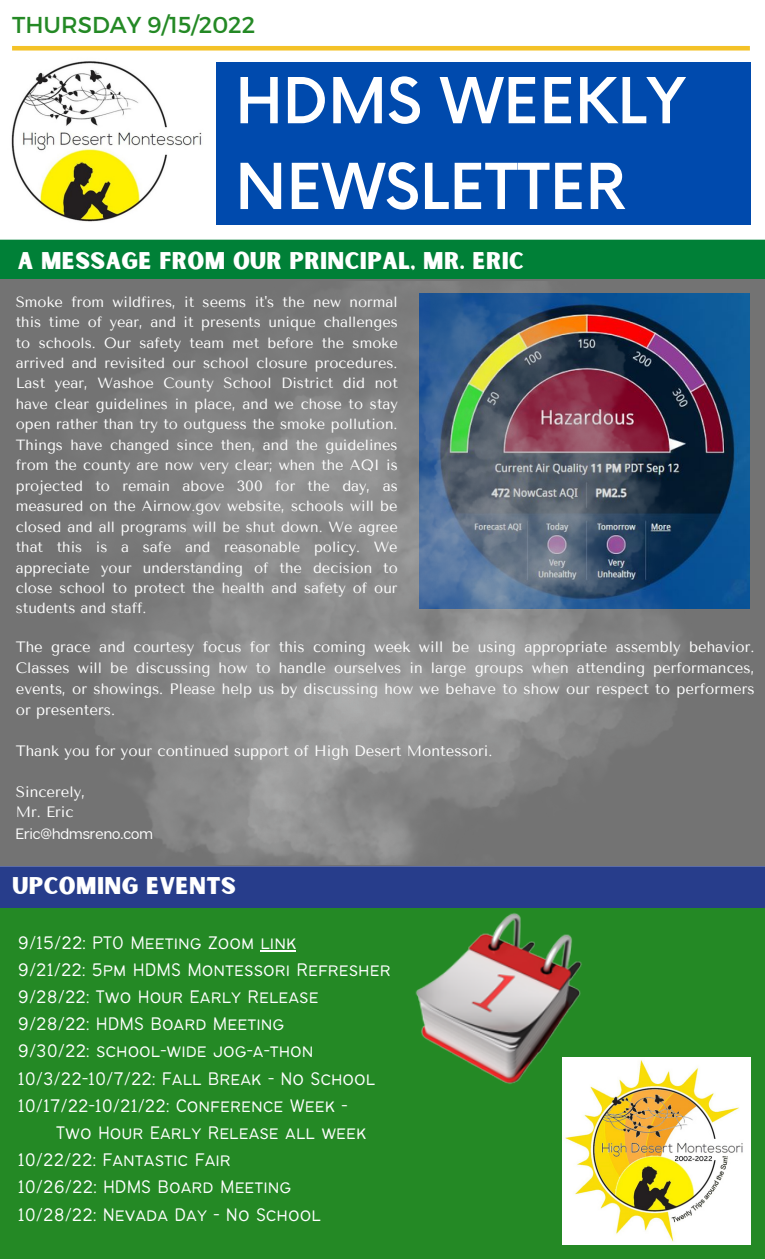
<style>
.page{position:relative;width:765px;height:1260px;background:#fff}
.page>*{position:absolute;margin:0;border:0;box-sizing:border-box;transform-origin:0 0}
.t1{font:500 61.62px/85.8px "Now";color:#fff}
.t2{font:23.12px "Sunborn Sans One";letter-spacing:.015em;color:#fff}
.t3{font:23px "Montserrat";color:#248925}
.t4{font:300 20px/27.2px "Bantayog";color:#fff}
.t5{font:15px/20.9px "Tenor Sans";color:#fff}
.t6{font:15px "Articulat CF";color:#fff}
.t7{font:14.75px/20.5px "Tenor Sans";color:#fff;text-align:justify}
</style>
<div class="page">
<img style="left:11px;top:61px;width:224px;height:164px">
<div style="left:216px;top:62px;width:534px;height:162px;background:#004aad"></div>
<div style="left:12px;top:46px;width:738px;height:5px;background:#f4c228"></div>
<div style="left:0;top:240px;width:765px;height:42px;background:#008037"></div>
<div style="left:0;top:866px;width:765px;height:42px;background:#273d8b"></div>
<div style="left:0;top:908px;width:765px;height:351px;background:#248925"></div>
<img style="left:563px;top:1057px;width:187px;height:188px">
<hr style="left:261px;top:951px;width:35px;height:1px;background:#fff">
<img style="left:415px;top:913px;width:170px;height:176px">
<div style="left:0;top:279px;width:765px;height:587px;background:#737373"></div>
<img style="left:716px;top:293px;width:34px;height:315px">
<img style="left:98px;top:282px;width:618px;height:582px">
<h3 class="t3" style="left:12px;top:10px;width:245px">THURSDAY 9/15/2022</h3>
<h1 class="t1" style="left:235px;top:62px;width:452px">HDMS WEEKLY<br>NEWSLETTER</h1>
<h2 class="t2" style="left:18px;top:246px;width:508px">A MESSAGE FROM OUR PRINCIPAL, MR. ERIC</h2>
<p class="t7" style="left:16px;top:291px;width:384px">Smoke from wildfires, it seems it's the new normal this time of year, and it presents unique challenges to schools. Our safety team met before the smoke arrived and revisited our school closure procedures.<br>Last year, Washoe County School District did not have clear guidelines in place, and we chose to stay open rather than try to outguess the smoke pollution.<br>Things have changed since then, and the guidelines from the county are now very clear; when the AQI is projected to remain above 300 for the day, as measured on the Airnow.gov website, schools will be closed and all programs will be shut down. We agree that this is a safe and reasonable policy. We appreciate your understanding of the decision to close school to protect the health and safety of our students and staff.</p>
<p class="t5" style="left:16px;top:637px;width:740px;text-align:justify">The grace and courtesy focus for this coming week will be using appropriate assembly behavior.<br>Classes will be discussing how to handle ourselves in large groups when attending performances, events, or showings. Please help us by discussing how we behave to show our respect to performers or presenters.</p>
<p class="t5" style="left:16px;top:741px;width:478px">Thank you for your continued support of High Desert Montessori.</p>
<p class="t5" style="left:16px;top:781px;width:71px">Sincerely,<br>Mr. Eric</p>
<p class="t6" style="left:16px;top:824px;width:139px">Eric@hdmsreno.com</p>
<h2 class="t2" style="left:13px;top:870px;width:225px">UPCOMING EVENTS</h2>
<p class="t4" style="left:18px;top:930px;width:374px">9/15/22: PTO Meeting Zoom link<br>9/21/22: 5pm HDMS Montessori Refresher 9/28/22: Two Hour Early Release 9/28/22: HDMS Board Meeting<br>9/30/22: school-wide jog-a-thon 10/3/22-10/7/22: Fall Break - No School 10/17/22-10/21/22: Conference Week -</p>
<h3 class="t4" style="left:18px;top:1120px;width:350px;text-indent:38px">Two Hour Early Release all week<br>10/22/22: Fantastic Fair<br>10/26/22: HDMS Board Meeting<br>10/28/22: Nevada Day - No School</h3>
</div>
